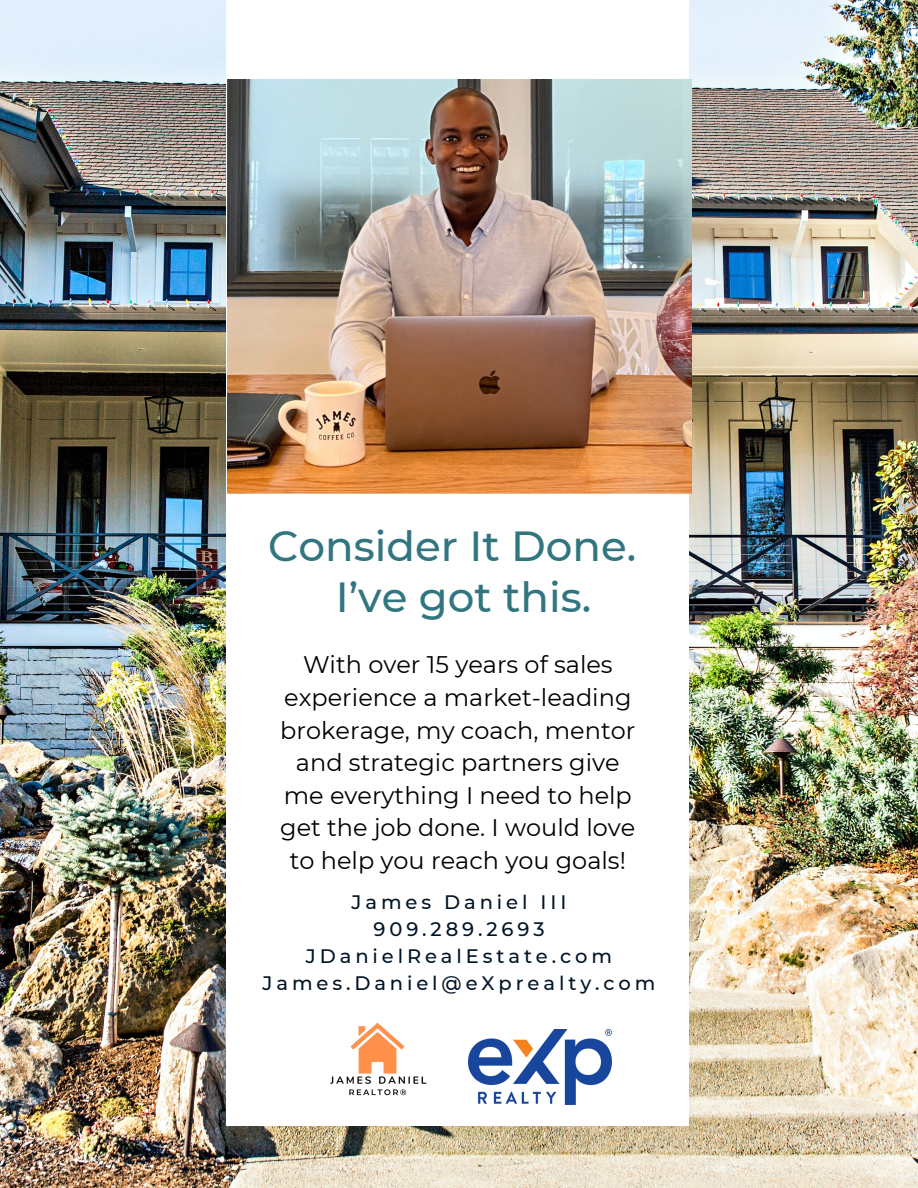
<style>
.page{position:relative;width:918px;height:1188px;background:#fff}
.page>*{position:absolute;margin:0;border:0;box-sizing:border-box;transform-origin:0 0}
.t1{font:500 42px/50.7px "Montserrat";color:#317580;text-align:center}
.t2{font:24px/32.7px "Montserrat";color:#000;text-align:center}
.t3{font:500 19.5px/27px "Montserrat";letter-spacing:.2em;color:#011426;text-align:center}
</style>
<div class="page">
<img style="left:0;top:0;width:918px;height:1188px">
<div style="left:226px;top:0;width:463px;height:1126px;background:#fff"></div>
<img style="left:228px;top:79px;width:463px;height:414px">
<img style="left:307px;top:1022px;width:142px;height:116px">
<img style="left:468px;top:1030px;width:143px;height:74px">
<h1 class="t1" style="left:268px;top:521px;width:370px">Consider It Done.<br>I’ve got this.</h1>
<p class="t2" style="left:280px;top:648px;width:357px">With over 15 years of sales experience a market-leading brokerage, my coach, mentor and strategic partners give me everything I need to help get the job done. I would love to help you reach you goals!</p>
<p class="t3" style="left:263px;top:889px;width:394px">James Daniel III<br>909.289.2693<br>JDanielRealEstate.com<br>James.Daniel@eXprealty.com</p>
</div>
